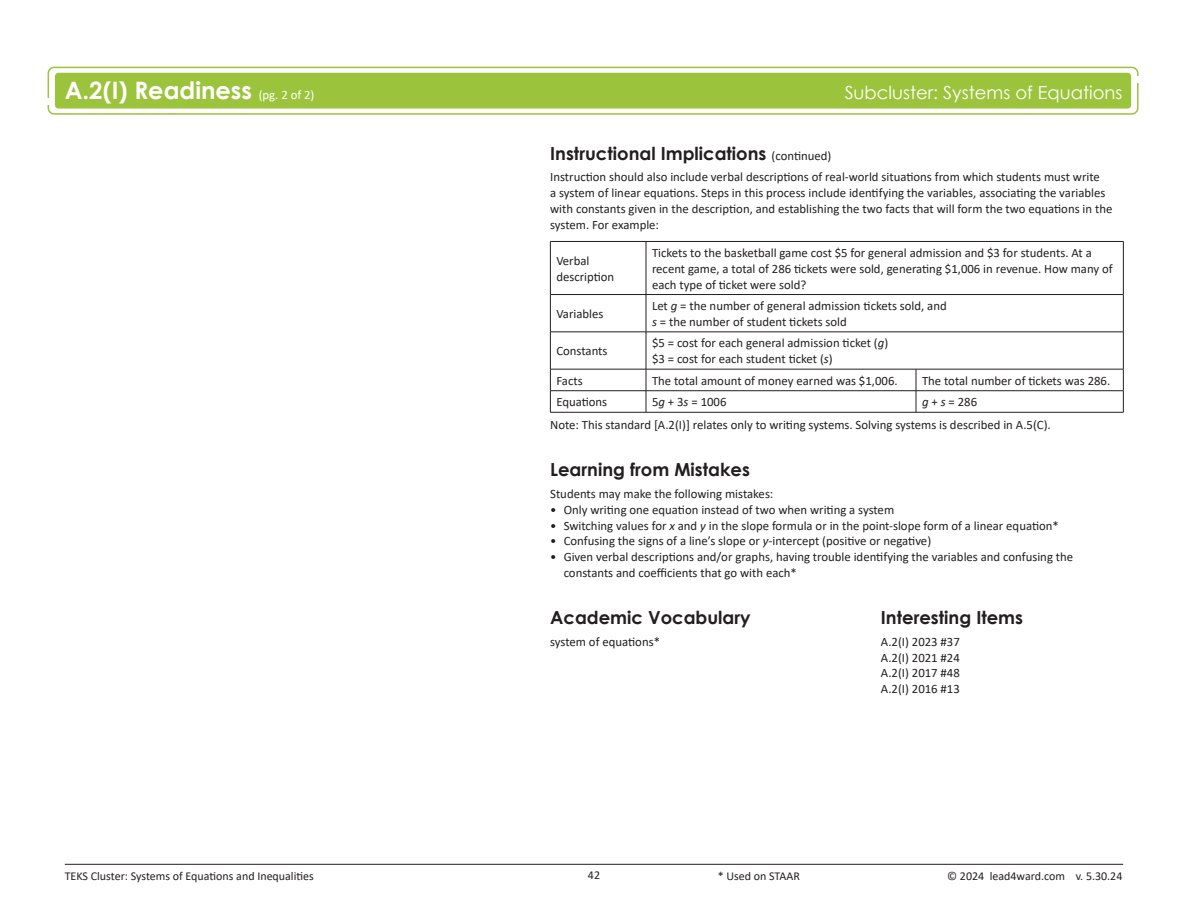
<style>
.page{position:relative;width:1188px;height:918px;background:#fff}
.page>*{position:absolute;margin:0;border:0;box-sizing:border-box;transform-origin:0 0}
.SE___and_R_or_S{font:700 24px "Century Gothic";color:#fff}
.Heading_1{font:700 18px "Century Gothic";color:#231f20}
.TEKS_Cluster_Title{font:18px "Century Gothic";color:#fff}
.Academic_Vocab{font:12.75px/15.8px "Calibri";color:#231f20}
.t1{font:12px "Calibri";color:#231f20}
.s1{font-family:"Calibri";font-weight:400;font-size:12.75px}
.s2{font-style:italic}
</style>
<div class="page">
<div style="left:48px;top:67px;width:1091px;height:48px;border:2px solid #9bc43c;border-radius:6px"></div>
<div style="left:56px;top:73px;width:1075px;height:35px;background:#9bc43c;border-radius:3px"></div>
<div style="left:55px;top:73px;width:1076px;height:36px;border:1px solid #9bc43c;border-radius:3px"></div>
<div style="left:38px;top:98px;width:15px;height:7px;background:#fff"></div>
<div style="left:1134px;top:76px;width:14px;height:7px;background:#fff"></div>
<hr style="left:65px;top:864px;width:1058px;height:1px;background:#231f20">
<hr style="left:550px;top:242px;width:1px;height:52px;background:#231f20">
<hr style="left:550px;top:295px;width:1px;height:37px;background:#231f20">
<hr style="left:550px;top:332px;width:1px;height:37px;background:#231f20">
<hr style="left:550px;top:241px;width:96px;height:1px;background:#231f20">
<hr style="left:646px;top:241px;width:270px;height:1px;background:#231f20">
<hr style="left:916px;top:241px;width:208px;height:1px;background:#231f20">
<hr style="left:646px;top:242px;width:1px;height:52px;background:#231f20">
<hr style="left:1123px;top:242px;width:1px;height:52px;background:#231f20">
<hr style="left:646px;top:295px;width:1px;height:37px;background:#231f20">
<hr style="left:1123px;top:295px;width:1px;height:37px;background:#231f20">
<hr style="left:646px;top:332px;width:1px;height:37px;background:#231f20">
<hr style="left:1123px;top:332px;width:1px;height:37px;background:#231f20">
<hr style="left:550px;top:294px;width:96px;height:1px;background:#231f20">
<hr style="left:646px;top:294px;width:270px;height:1px;background:#231f20">
<hr style="left:916px;top:294px;width:208px;height:1px;background:#231f20">
<hr style="left:550px;top:332px;width:96px;height:1px;background:#231f20">
<hr style="left:646px;top:332px;width:270px;height:1px;background:#231f20">
<hr style="left:916px;top:332px;width:208px;height:1px;background:#231f20">
<hr style="left:550px;top:369px;width:96px;height:1px;background:#231f20">
<hr style="left:646px;top:369px;width:270px;height:1px;background:#231f20">
<hr style="left:916px;top:369px;width:208px;height:1px;background:#231f20">
<svg style="left:550px;top:369px;width:1px;height:43px"></svg>
<hr style="left:550px;top:390px;width:96px;height:1px;background:#231f20">
<hr style="left:646px;top:390px;width:270px;height:1px;background:#231f20">
<hr style="left:916px;top:390px;width:208px;height:1px;background:#231f20">
<svg style="left:646px;top:369px;width:1px;height:43px"></svg>
<svg style="left:916px;top:369px;width:1px;height:43px"></svg>
<svg style="left:1123px;top:369px;width:1px;height:43px"></svg>
<hr style="left:550px;top:412px;width:96px;height:1px;background:#231f20">
<hr style="left:646px;top:412px;width:270px;height:1px;background:#231f20">
<hr style="left:916px;top:412px;width:208px;height:1px;background:#231f20">
<p class="SE___and_R_or_S" style="left:65px;top:72px;width:251px">A.2(I) Readiness <span class="s1">(pg. 2 of 2)</span></p>
<p class="TEKS_Cluster_Title" style="left:845px;top:80px;width:279px">Subcluster: Systems of Equations</p>
<p class="Heading_1" style="left:550px;top:139px;width:283px">Instructional Implications <span class="s1">(continued)</span></p>
<p class="Academic_Vocab" style="left:550px;top:169px;width:564px">Instruction should also include verbal descriptions of real-world situations from which students must write<br>a system of linear equations. Steps in this process include identifying the variables, associating the variables with constants given in the description, and establishing the two facts that will form the two equations in the system. For example:</p>
<p class="Academic_Vocab" style="left:556px;top:252px;width:59px">Verbal description</p>
<p class="Academic_Vocab" style="left:652px;top:245px;width:462px">Tickets to the basketball game cost $5 for general admission and $3 for students. At a recent game, a total of 286 tickets were sold, generating $1,006 in revenue. How many of each type of ticket were sold?</p>
<p class="Academic_Vocab" style="left:556px;top:306px;width:49px">Variables</p>
<p class="Academic_Vocab" style="left:652px;top:298px;width:296px">Let <span class="s2">g</span> = the number of general admission tickets sold, and</p>
<p class="Academic_Vocab" style="left:652px;top:313px;width:196px"><span class="s2">s</span> = the number of student tickets sold</p>
<p class="Academic_Vocab" style="left:556px;top:343px;width:53px">Constants</p>
<p class="Academic_Vocab" style="left:652px;top:335px;width:238px">$5 = cost for each general admission ticket (<span class="s2">g</span>)</p>
<p class="Academic_Vocab" style="left:652px;top:351px;width:182px">$3 = cost for each student ticket (<span class="s2">s</span>)</p>
<p class="Academic_Vocab" style="left:556px;top:372px;width:28px">Facts</p>
<p class="Academic_Vocab" style="left:652px;top:372px;width:247px">The total amount of money earned was $1,006.</p>
<p class="Academic_Vocab" style="left:922px;top:372px;width:190px">The total number of tickets was 286.</p>
<p class="Academic_Vocab" style="left:556px;top:394px;width:52px">Equations</p>
<p class="Academic_Vocab" style="left:652px;top:394px;width:76px">5<span class="s2">g</span> + 3<span class="s2">s</span> = 1006</p>
<p class="Academic_Vocab" style="left:922px;top:394px;width:57px"><span class="s2">g</span> + <span class="s2">s</span> = 286</p>
<p class="Academic_Vocab" style="left:550px;top:417px;width:502px">Note: This standard [A.2(I)] relates only to writing systems. Solving systems is described in A.5(C).</p>
<p class="Heading_1" style="left:550px;top:456px;width:201px">Learning from Mistakes</p>
<p class="Academic_Vocab" style="left:550px;top:486px;width:225px">Students may make the following mistakes:</p>
<p class="Academic_Vocab" style="left:550px;top:501px;width:346px">• Only writing one equation instead of two when writing a system</p>
<p class="Academic_Vocab" style="left:550px;top:517px;width:510px">• Switching values for <span class="s2">x</span> and <span class="s2">y</span> in the slope formula or in the point-slope form of a linear equation*</p>
<p class="Academic_Vocab" style="left:550px;top:533px;width:383px">• Confusing the signs of a line’s slope or <span class="s2">y-</span>intercept (positive or negative)</p>
<p class="Academic_Vocab" style="left:564px;top:549px;width:511px;text-indent:-14px">• Given verbal descriptions and/or graphs, having trouble identifying the variables and confusing the constants and coefficients that go with each*</p>
<p class="Heading_1" style="left:550px;top:604px;width:202px">Academic Vocabulary</p>
<p class="Heading_1" style="left:881px;top:604px;width:144px">Interesting Items</p>
<p class="Academic_Vocab" style="left:550px;top:634px;width:111px">system of equations*</p>
<p class="Academic_Vocab" style="left:881px;top:634px;width:80px">A.2(I) 2023 #37</p>
<p class="Academic_Vocab" style="left:881px;top:649px;width:80px">A.2(I) 2021 #24</p>
<p class="Academic_Vocab" style="left:881px;top:665px;width:80px">A.2(I) 2017 #48</p>
<p class="Academic_Vocab" style="left:881px;top:681px;width:80px">A.2(I) 2016 #13</p>
<p class="t1" style="left:65px;top:868px;width:251px">TEKS Cluster: Systems of Equations and Inequalities</p>
<p class="t1" style="left:588px;top:867px;width:14px">42</p>
<p class="t1" style="left:718px;top:868px;width:84px">* Used on STAAR</p>
<p class="t1" style="left:947px;top:868px;width:177px">© 2024 lead4ward.com v. 5.30.24</p>
</div>
